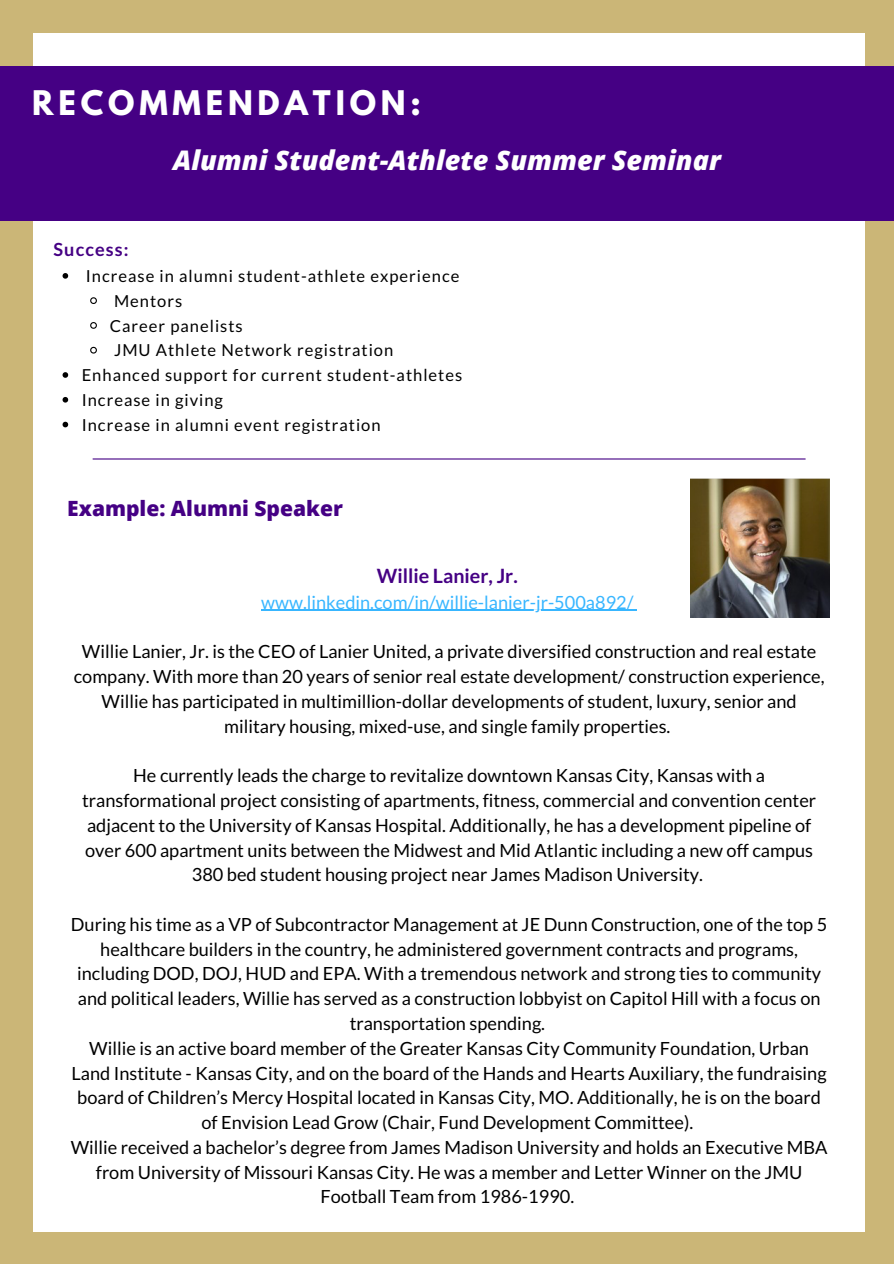
<style>
.page{position:relative;width:894px;height:1264px;background:#fff}
.page>*{position:absolute;margin:0;border:0;box-sizing:border-box;transform-origin:0 0}
.t1{font:700 30px "League Spartan";letter-spacing:.16em;color:#fff}
.t2{font:italic 800 27px "Open Sans";color:#fff}
.t3{font:800 21px "Open Sans";color:#450084}
.t4{font:700 19.65px "Lato";color:#450084}
.t5{font:18.15px/24.8px "Lato";color:#000;text-align:center}
.t6{font:18.15px "Lato";color:#38b6ff}
.t7{font:700 18px "Lato";letter-spacing:.06em;color:#450084}
.t8{font:16.5px "Lato";letter-spacing:.06em;color:#000}
</style>
<div class="page">
<div style="left:0;top:0;width:893px;height:1263px;background:#cbb677"></div>
<div style="left:34px;top:33px;width:830px;height:1198px;background:#fff"></div>
<div style="left:0;top:67px;width:893px;height:153px;background:#450084"></div>
<img style="left:690px;top:478px;width:138px;height:140px">
<svg style="left:62px;top:273px;width:6px;height:6px"></svg>
<svg style="left:90px;top:297px;width:7px;height:7px"></svg>
<svg style="left:90px;top:322px;width:7px;height:7px"></svg>
<svg style="left:90px;top:346px;width:7px;height:8px"></svg>
<svg style="left:62px;top:372px;width:6px;height:6px"></svg>
<svg style="left:62px;top:397px;width:6px;height:5px"></svg>
<svg style="left:62px;top:422px;width:6px;height:5px"></svg>
<hr style="left:93px;top:458px;width:712px;height:1px;background:#450084">
<hr style="left:261px;top:609px;width:372px;height:2px;background:#38b6ff">
<p class="t1" style="left:32px;top:88px;width:390px">RECOMMENDATION:</p>
<p class="t2" style="left:173px;top:141px;width:549px">Alumni Student-Athlete Summer Seminar</p>
<p class="t7" style="left:53px;top:238px;width:76px">Success:</p>
<p class="t8" style="left:86px;top:266px;width:375px">Increase in alumni student-athlete experience</p>
<p class="t8" style="left:114px;top:290px;width:70px">Mentors</p>
<p class="t8" style="left:110px;top:315px;width:134px">Career panelists</p>
<p class="t8" style="left:114px;top:340px;width:281px">JMU Athlete Network registration</p>
<p class="t8" style="left:82px;top:365px;width:382px">Enhanced support for current student-athletes</p>
<p class="t8" style="left:82px;top:389px;width:143px">Increase in giving</p>
<p class="t8" style="left:82px;top:414px;width:300px">Increase in alumni event registration</p>
<p class="t3" style="left:67px;top:493px;width:277px">Example: Alumni Speaker</p>
<p class="t4" style="left:376px;top:563px;width:142px">Willie Lanier, Jr.</p>
<p class="t6" style="left:261px;top:590px;width:373px">www.linkedin.com/in/willie-lanier-jr-500a892/</p>
<p class="t5" style="left:74px;top:639px;width:752px">Willie Lanier, Jr. is the CEO of Lanier United, a private diversified construction and real estate company. With more than 20 years of senior real estate development/ construction experience, Willie has participated in multimillion-dollar developments of student, luxury, senior and military housing, mixed-use, and single family properties.</p>
<p class="t5" style="left:82px;top:762px;width:735px">He currently leads the charge to revitalize downtown Kansas City, Kansas with a transformational project consisting of apartments, fitness, commercial and convention center adjacent to the University of Kansas Hospital. Additionally, he has a development pipeline of over 600 apartment units between the Midwest and Mid Atlantic including a new off campus 380 bed student housing project near James Madison University.</p>
<p class="t5" style="left:71px;top:911px;width:757px">During his time as a VP of Subcontractor Management at JE Dunn Construction, one of the top 5 healthcare builders in the country, he administered government contracts and programs, including DOD, DOJ, HUD and EPA. With a tremendous network and strong ties to community and political leaders, Willie has served as a construction lobbyist on Capitol Hill with a focus on transportation spending.</p>
<p class="t5" style="left:72px;top:1035px;width:756px">Willie is an active board member of the Greater Kansas City Community Foundation, Urban Land Institute - Kansas City, and on the board of the Hands and Hearts Auxiliary, the fundraising board of Children’s Mercy Hospital located in Kansas City, MO. Additionally, he is on the board of Envision Lead Grow (Chair, Fund Development Committee).</p>
<p class="t5" style="left:71px;top:1134px;width:758px">Willie received a bachelor’s degree from James Madison University and holds an Executive MBA from University of Missouri Kansas City. He was a member and Letter Winner on the JMU<br>Football Team from 1986-1990.</p>
</div>
